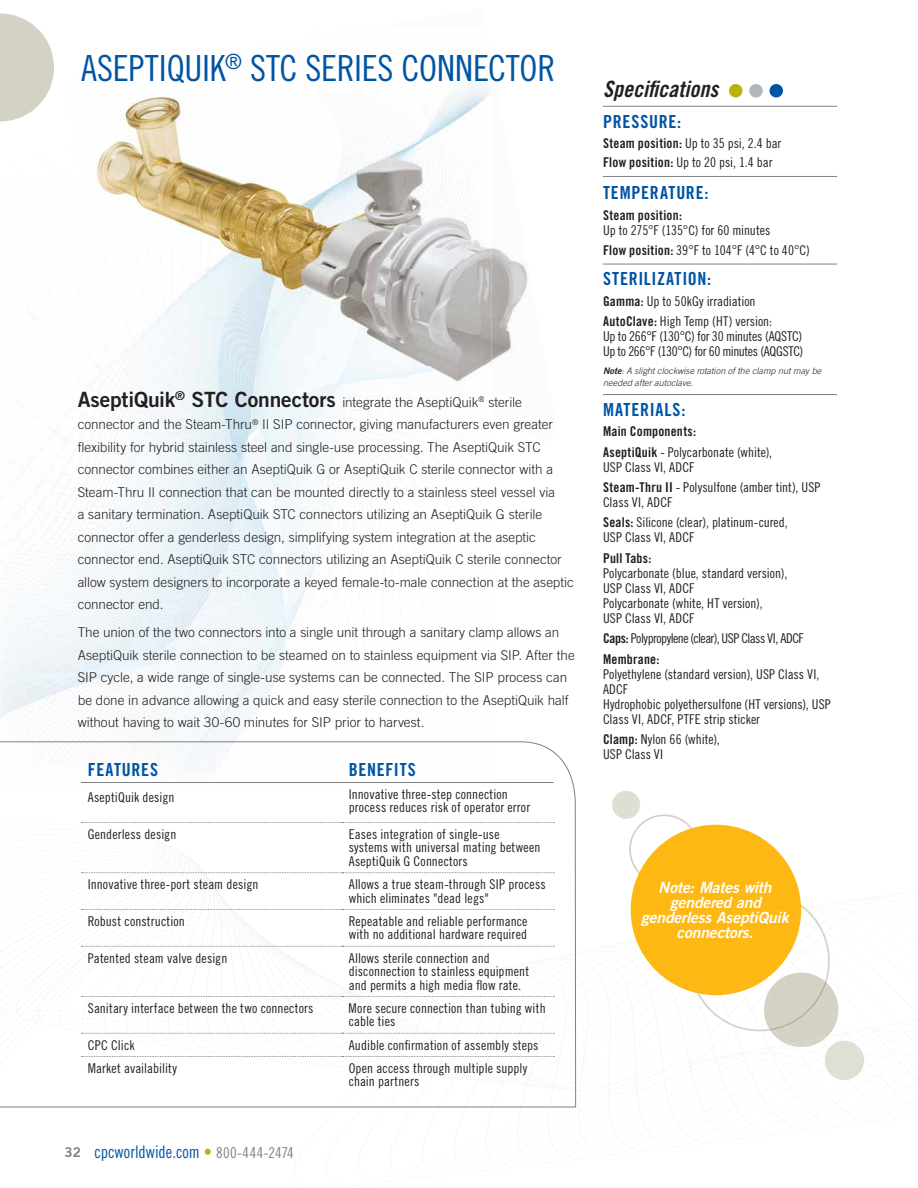
<style>
.page{position:relative;width:918px;height:1188px;background:#fff}
.page>*{position:absolute;margin:0;border:0;box-sizing:border-box;transform-origin:0 0}
.t1{font:36px "Trade Gothic LT Pro Cn 18";letter-spacing:-.01em;color:#0054a4}
.t2{font:22.5px "Trade Gothic LT Pro Bd Cn 20 Obl";color:#231f20}
.t3{font:21px "Trade Gothic LT Pro Bd 2";letter-spacing:-.005em;color:#231f20}
.t4{font:18px "Trade Gothic LT Pro Bd Cn 20";letter-spacing:.04em;color:#0054a4}
.t5{font:17.25px "Trade Gothic LT Pro Cn 18";color:#0054a4;scale:.96 1}
.t6{font:15.45px/15px "Trade Gothic LT Pro Bd 2 Obl";letter-spacing:-.005em;color:#fff;text-align:center}
.t7{font:13.5px/15px "Trade Gothic LT Pro Cn 18";letter-spacing:.005em;color:#231f20}
.t8{font:300 13.5px/22.5px "Trade Gothic LT Pro";color:#231f20}
.t9{font:13.5px/15px "Trade Gothic LT Pro Cn 18";letter-spacing:-.02em;color:#231f20}
.t10{font:13.5px "Trade Gothic LT Pro Bd Cn 20";letter-spacing:.015em;color:#231f20}
.t11{font:13.5px "Trade Gothic LT Pro Cn 18";letter-spacing:-.04em;color:#231f20}
.t12{font:italic 300 9px/12px "Trade Gothic LT Pro";letter-spacing:.005em;color:#231f20}
.s1{font-family:"Trade Gothic LT Pro";font-weight:300;font-size:13.5px}
.s2{color:#221f20}
.s3{color:#211e1f}
.s4{font-family:"Trade Gothic LT Pro Bd 2";font-size:13.5px;color:#7e8082}
.s5{color:#b8b308}
.s6{font-size:15px;color:#7e8082}
.s7{font-family:"Trade Gothic LT Pro Bd Cn 20"}
.s8{font-family:"Trade Gothic LT Pro Bd 2 Obl";font-weight:400;font-style:normal}
</style>
<div class="page">
<div style="left:729px;top:84px;width:14px;height:14px;background:#b8b308;border-radius:50%"></div>
<div style="left:749px;top:84px;width:14px;height:14px;background:#b0b6bb;border-radius:50%"></div>
<div style="left:770px;top:84px;width:13px;height:14px;background:#0054a4;border-radius:50%"></div>
<img style="left:148px;top:383px;width:281px;height:358px">
<img style="left:147px;top:332px;width:216px;height:51px">
<img style="left:147px;top:282px;width:152px;height:50px">
<img style="left:196px;top:275px;width:8px;height:7px">
<img style="left:343px;top:397px;width:20px;height:12px">
<img style="left:259px;top:419px;width:104px;height:13px">
<img style="left:78px;top:442px;width:351px;height:12px">
<svg style="left:0;top:741px;width:576px;height:367px"></svg>
<hr style="left:603px;top:106px;width:234px;height:1px;background:#7e8082">
<hr style="left:603px;top:176px;width:234px;height:1px;background:#7e8082">
<hr style="left:603px;top:264px;width:234px;height:1px;background:#7e8082">
<hr style="left:603px;top:394px;width:234px;height:1px;background:#808285">
<hr style="left:81px;top:782px;width:473px;height:1px;background:#7e8082">
<img style="left:363px;top:248px;width:165px;height:196px">
<img style="left:64px;top:80px;width:427px;height:190px">
<img style="left:204px;top:270px;width:287px;height:49px">
<img style="left:299px;top:318px;width:192px;height:50px">
<img style="left:384px;top:366px;width:107px;height:49px">
<img style="left:455px;top:397px;width:23px;height:12px">
<img style="left:491px;top:397px;width:31px;height:10px">
<svg style="left:479px;top:396px;width:12px;height:11px"></svg>
<img style="left:499px;top:419px;width:29px;height:13px">
<svg style="left:0;top:14px;width:54px;height:108px"></svg>
<svg style="left:0;top:791px;width:918px;height:301px"></svg>
<div style="left:631px;top:825px;width:170px;height:170px;background:#fdb813;border-radius:50%"></div>
<h1 class="t1" style="left:81px;top:55px;width:476px">ASEPTIQUIK<sup>®</sup> STC SERIES CONNECTOR</h1>
<h3 class="t3" style="left:78px;top:392px;width:376px">AseptiQuik<sup>®</sup> STC Connectors <span class="s1">integrate the Asepti</span></h3>
<p class="t8" style="left:78px;top:414px;width:498px">connector and the Steam-Thru<sup>®</sup> II SIP connector, giving manufacturers even greater flexibility for hybrid stainless steel and single-use processing. The AseptiQuik STC connector combines either an AseptiQuik G or AseptiQuik C sterile connector with a Steam-Thru II connection that can be mounted directly to a stainless steel vessel via<br>a sanitary termination. AseptiQuik STC connectors utilizing an AseptiQuik G sterile connector offer a genderless design, simplifying system integration at the aseptic connector end. AseptiQuik STC connectors utilizing an AseptiQuik C sterile connector allow system designers to incorporate a keyed female-to-male connection at the aseptic connector end.</p>
<p class="t8" style="left:78px;top:622px;width:499px">The union of the two connectors into a single unit through a sanitary clamp allows an AseptiQuik sterile connection to be steamed on to stainless equipment via SIP. After the SIP cycle, a wide range of single-use systems can be connected. The SIP process can be done in advance allowing a quick and easy sterile connection to the AseptiQuik half without having to wait 30-60 minutes for SIP prior to harvest.</p>
<p class="t8" style="left:452px;top:392px;width:71px"><span class="s2">Qu</span><span class="s3">ik</span><sup>®</sup> <span class="s2">s</span>terile</p>
<h3 class="t4" style="left:88px;top:759px;width:72px">FEATURES</h3>
<h3 class="t4" style="left:349px;top:759px;width:69px">BENEFITS</h3>
<p class="t7" style="left:88px;top:791px;width:88px">AseptiQuik design</p>
<p class="t7" style="left:349px;top:789px;width:183px;line-height:13.5px">Innovative three-step connection process reduces risk of operator error</p>
<p class="t7" style="left:88px;top:828px;width:90px">Genderless design</p>
<p class="t7" style="left:349px;top:829px;width:193px;line-height:13.5px">Eases integration of single-use systems with universal mating between<br>AseptiQuik G Connectors</p>
<p class="t7" style="left:88px;top:878px;width:172px">Innovative three-port steam design</p>
<p class="t7" style="left:349px;top:879px;width:199px;line-height:13.5px">Allows a true steam-through SIP process which eliminates "dead legs"</p>
<p class="t7" style="left:88px;top:915px;width:99px">Robust construction</p>
<p class="t7" style="left:349px;top:916px;width:180px;line-height:13.5px">Repeatable and reliable performance with no additional hardware required</p>
<p class="t7" style="left:88px;top:952px;width:141px">Patented steam valve design</p>
<p class="t7" style="left:349px;top:952px;width:182px;line-height:13.5px">Allows sterile connection and disconnection to stainless equipment and permits a high media flow rate.</p>
<p class="t7" style="left:88px;top:1002px;width:227px">Sanitary interface between the two connectors</p>
<p class="t7" style="left:349px;top:1003px;width:199px;line-height:13.5px">More secure connection than tubing with cable ties</p>
<p class="t7" style="left:88px;top:1039px;width:48px">CPC Click</p>
<p class="t7" style="left:349px;top:1039px;width:191px">Audible confirmation of assembly steps</p>
<p class="t7" style="left:88px;top:1062px;width:91px">Market availability</p>
<p class="t7" style="left:349px;top:1063px;width:180px;line-height:13.5px">Open access through multiple supply chain partners</p>
<p class="t5" style="left:65px;top:1146px;width:241px"><span class="s4">32</span> cpcworldwide.com <span class="s5">•</span> <span class="s6">800-444-2474</span></p>
<h2 class="t2" style="left:603px;top:81px;width:117px">Specifications</h2>
<h3 class="t4" style="left:603px;top:111px;width:80px">PRESSURE:</h3>
<p class="t7" style="left:603px;top:135px;width:180px;line-height:19.5px"><span class="s7">Steam position:</span> Up to 35 psi, 2.4 bar<br><span class="s7">Flow position:</span> Up to 20 psi, 1.4 bar</p>
<h3 class="t4" style="left:603px;top:183px;width:107px">TEMPERATURE:</h3>
<p class="t10" style="left:603px;top:207px;width:81px">Steam position:</p>
<p class="t7" style="left:603px;top:221px;width:208px;line-height:20.4px">Up to 275°F (135°C) for 60 minutes<br><span class="s7">Flow position:</span> 39°F to 104°F (4°C to 40°C)</p>
<h3 class="t4" style="left:603px;top:269px;width:109px">STERILIZATION:</h3>
<p class="t7" style="left:603px;top:292px;width:171px;line-height:20.4px"><span class="s7">Gamma:</span> Up to 50kGy irradiation<br><span class="s7">AutoClave:</span> High Temp (HT) version:</p>
<p class="t9" style="left:603px;top:330px;width:202px">Up to 266°F (130°C) for 30 minutes (AQSTC)<br>Up to 266°F (130°C) for 60 minutes (AQGSTC)</p>
<p class="t12" style="left:603px;top:365px;width:220px"><span class="s8">Note</span>: A slight clockwise rotation of the clamp nut may be needed after autoclave.</p>
<h3 class="t4" style="left:603px;top:399px;width:84px">MATERIALS:</h3>
<p class="t10" style="left:603px;top:424px;width:95px">Main Components:</p>
<p class="t7" style="left:603px;top:446px;width:171px"><span class="s7">AseptiQuik</span> - Polycarbonate (white),<br>USP Class VI, ADCF</p>
<p class="t7" style="left:603px;top:481px;width:219px"><span class="s7">Steam-Thru II</span> - Polysulfone (amber tint), USP<br>Class VI, ADCF</p>
<p class="t7" style="left:603px;top:516px;width:186px"><span class="s7">Seals:</span> Silicone (clear), platinum-cured,<br>USP Class VI, ADCF</p>
<p class="t10" style="left:603px;top:550px;width:50px">Pull Tabs:</p>
<p class="t7" style="left:603px;top:567px;width:186px">Polycarbonate (blue, standard version),<br>USP Class VI, ADCF<br>Polycarbonate (white, HT version),<br>USP Class VI, ADCF</p>
<p class="t11" style="left:603px;top:634px;width:202px"><span class="s7">Caps:</span> Polypropylene (clear), USP Class VI, ADCF</p>
<p class="t10" style="left:603px;top:651px;width:58px">Membrane:</p>
<p class="t7" style="left:603px;top:668px;width:229px">Polyethylene (standard version), USP Class VI, ADCF<br>Hydrophobic polyethersulfone (HT versions), USP Class VI, ADCF, PTFE strip sticker</p>
<p class="t7" style="left:603px;top:733px;width:118px"><span class="s7">Clamp:</span> Nylon 66 (white),<br>USP Class VI</p>
<p class="t6" style="left:641px;top:881px;width:149px">Note: Mates with gendered and genderless AseptiQuik connectors.</p>
</div>
